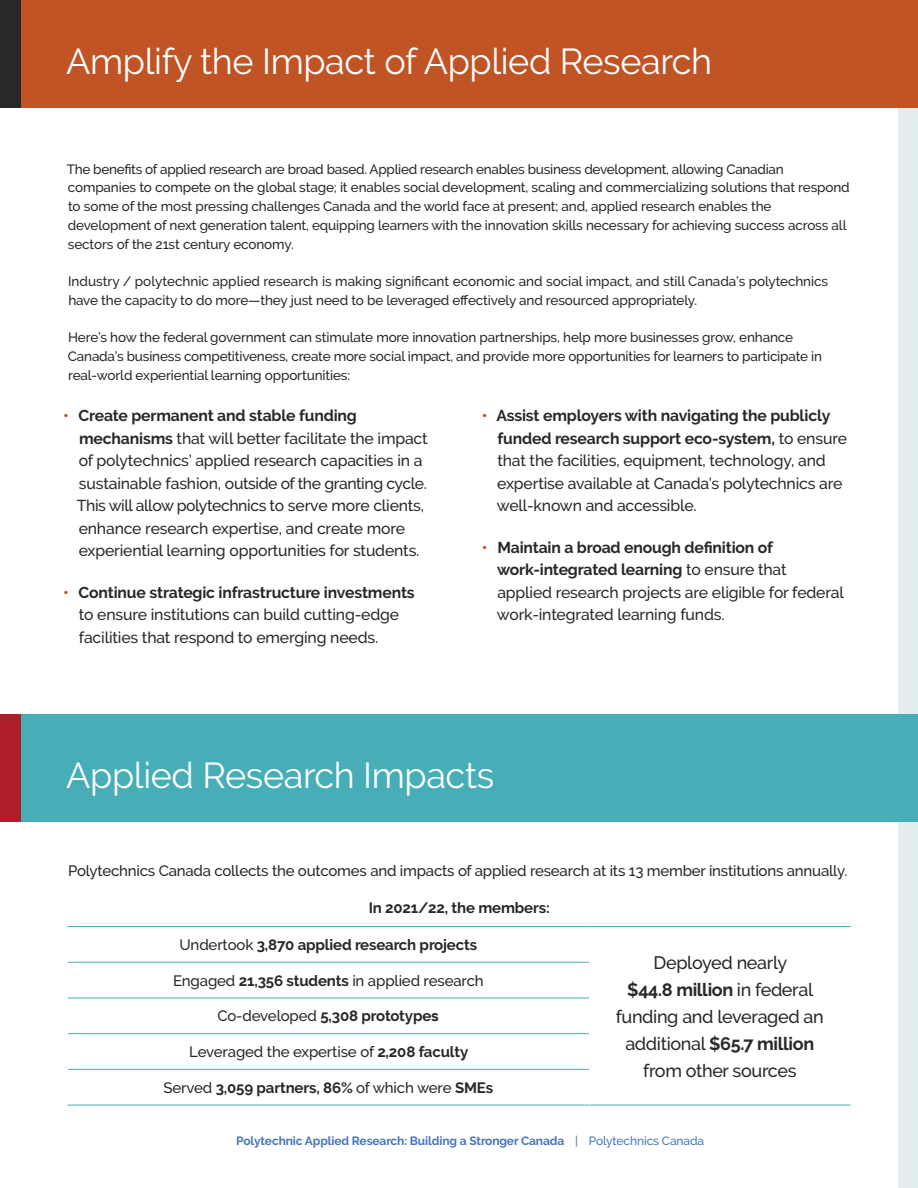
<style>
.page{position:relative;width:918px;height:1188px;background:#fff}
.page>*{position:absolute;margin:0;border:0;box-sizing:border-box;transform-origin:0 0}
.t1{font:36px "Raleway";letter-spacing:-.01em;color:#fff}
.t2{font:500 18px/27px "Raleway";letter-spacing:-.02em;color:#292829;text-align:center}
.t3{font:500 15.75px/22.5px "Raleway";letter-spacing:-.01em;color:#292829}
.t4{font:500 15px "Raleway";letter-spacing:-.015em;color:#292829}
.t5{font:700 15px "Raleway";letter-spacing:-.01em;color:#292829}
.t6{font:500 13.5px/18.8px "Raleway";letter-spacing:-.01em;color:#292829}
.t7{font:700 12px "Raleway";letter-spacing:-.01em;color:#4876ba}
.s1{font-weight:700;color:#c15425}
.s2{font-weight:700}
.s3{font-weight:500}
.s4{font-family:"Rubik";font-weight:500}
</style>
<div class="page">
<div style="left:898px;top:0;width:20px;height:1188px;background:#e2eeef"></div>
<div style="left:0;top:0;width:918px;height:108px;background:#c15425"></div>
<div style="left:0;top:714px;width:918px;height:108px;background:#47aeb8"></div>
<div style="left:0;top:0;width:20px;height:108px;background:#292829"></div>
<div style="left:0;top:714px;width:20px;height:108px;background:#b01f29"></div>
<hr style="left:67px;top:926px;width:523px;height:1px;background:#47aeb8">
<hr style="left:590px;top:926px;width:261px;height:1px;background:#47aeb8">
<hr style="left:590px;top:1105px;width:261px;height:1px;background:#47aeb8">
<hr style="left:68px;top:962px;width:521px;height:1px;background:#47aeb8">
<hr style="left:68px;top:998px;width:521px;height:1px;background:#47aeb8">
<hr style="left:68px;top:1033px;width:521px;height:1px;background:#47aeb8">
<hr style="left:68px;top:1069px;width:521px;height:1px;background:#47aeb8">
<hr style="left:67px;top:1105px;width:523px;height:1px;background:#47aeb8">
<h1 class="t1" style="left:66px;top:41px;width:648px">Amplify the Impact of Applied Research</h1>
<p class="t6" style="left:67px;top:159px;width:785px">The benefits of applied research are broad based. Applied research enables business development, allowing Canadian companies to compete on the global stage; it enables social development, scaling and commercializing solutions that respond to some of the most pressing challenges Canada and the world face at present; and, applied research enables the development of next generation talent, equipping learners with the innovation skills necessary for achieving success across all sectors of the 21st century economy.</p>
<p class="t6" style="left:68px;top:272px;width:761px">Industry / polytechnic applied research is making significant economic and social impact, and still Canada’s polytechnics have the capacity to do more—they just need to be leveraged effectively and resourced appropriately.</p>
<p class="t6" style="left:68px;top:328px;width:756px">Here’s how the federal government can stimulate more innovation partnerships, help more businesses grow, enhance<br>Canada’s business competitiveness, create more social impact, and provide more opportunities for learners to participate in real-world experiential learning opportunities:</p>
<p class="t3" style="left:77px;top:404px;width:352px;text-indent:-14px"><span class="s1">•</span> <span class="s2">Create permanent and stable funding mechanisms</span> that will better facilitate the impact of polytechnics’ applied research capacities in a sustainable fashion, outside of the granting cycle.<br>This will allow polytechnics to serve more clients, enhance research expertise, and create more experiential learning opportunities for students.</p>
<p class="t3" style="left:79px;top:581px;width:337px;text-indent:-16px"><span class="s1">•</span> <span class="s2">Continue strategic infrastructure investments </span>to ensure institutions can build cutting-edge facilities that respond to emerging needs.</p>
<p class="t3" style="left:497px;top:405px;width:352px;text-indent:-15px"><span class="s1">•</span> <span class="s2">Assist employers with navigating the publicly funded research support eco-system,</span> to ensure that the facilities, equipment, technology, and expertise available at Canada’s polytechnics are well-known and accessible.</p>
<p class="t3" style="left:497px;top:536px;width:349px;text-indent:-15px"><span class="s1">•</span> <span class="s2">Maintain a broad enough definition of work-integrated learning</span> to ensure that applied research projects are eligible for federal work-integrated learning funds.</p>
<h1 class="t1" style="left:66px;top:755px;width:430px">Applied Research Impacts</h1>
<p class="t4" style="left:68px;top:862px;width:781px">Polytechnics Canada collects the outcomes and impacts of applied research at its 13 member institutions annually.</p>
<p class="t5" style="left:369px;top:900px;width:182px">In 2021/22, the members:</p>
<p class="t5" style="left:180px;top:936px;width:299px"><span class="s3">Undertook</span> 3,870 applied research projects</p>
<h2 class="t2" style="left:616px;top:949px;width:210px">Deployed nearly<br><span class="s2">$44.8 million</span> in federal funding and leveraged an additional <span class="s2">$65.7 million </span>from other sources</h2>
<p class="t4" style="left:173px;top:972px;width:312px">Engaged <span class="s2">21,356 students</span> in applied research</p>
<p class="t5" style="left:217px;top:1008px;width:223px"><span class="s3">Co-developed</span> 5,308 prototype<span class="s4">s</span></p>
<p class="t4" style="left:189px;top:1043px;width:281px">Leveraged the expertise of <span class="s2">2,208 faculty</span></p>
<p class="t5" style="left:163px;top:1079px;width:331px"><span class="s3">Served</span> 3,059 partners, 86% <span class="s3">of which were</span> SMEs</p>
<p class="t7" style="left:236px;top:1134px;width:469px">Polytechnic Applied Research: Building a Stronger Canada <span class="s3">| Polytechnics Canada</span></p>
</div>
